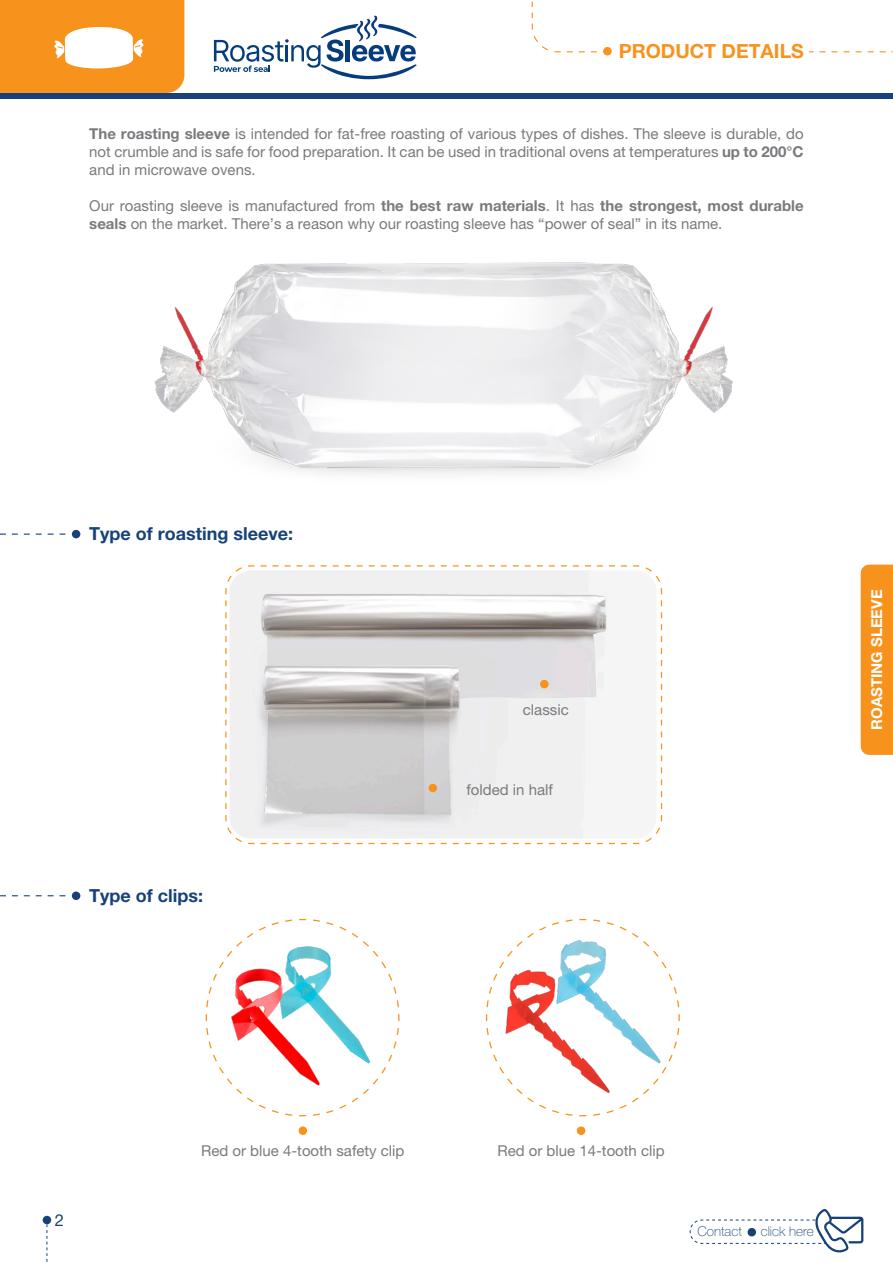
<style>
.page{position:relative;width:893px;height:1263px;background:#fff}
.page>*{position:absolute;margin:0;border:0;box-sizing:border-box;transform-origin:0 0}
.kategoria_2{font:700 19.5px "Helvetica Neue LT Pro";color:#f7931d}
.tytul{font:700 18px "Helvetica Neue LT Pro";color:#174279}
.t1{font:16.5px "Helvetica Neue LT Pro";color:#174279}
.text{font:15px/18px "Helvetica Neue LT Pro";color:#787a7d;text-align:justify}
.t2{font:700 15px "Helvetica Neue LT Pro";color:#fff}
.t3{font:100 13.5px "Helvetica Neue LT Pro";color:#174279}
.s1{font-weight:700}
</style>
<div class="page">
<img style="left:154px;top:262px;width:579px;height:212px">
<div style="left:577px;top:1126px;width:8px;height:9px;background:#f7931d;border-radius:50%"></div>
<div style="left:299px;top:1126px;width:8px;height:9px;background:#f7931d;border-radius:50%"></div>
<img style="left:205px;top:918px;width:195px;height:195px">
<svg style="left:486px;top:918px;width:194px;height:199px"></svg>
<img style="left:490px;top:923px;width:180px;height:180px">
<div style="left:72px;top:891px;width:8px;height:9px;background:#174279;border-radius:50%"></div>
<svg style="left:0;top:895px;width:65px;height:1px"></svg>
<div style="left:72px;top:530px;width:8px;height:8px;background:#174279;border-radius:50%"></div>
<svg style="left:0;top:533px;width:65px;height:2px"></svg>
<svg style="left:225px;top:565px;width:438px;height:280px"></svg>
<div style="left:540px;top:680px;width:9px;height:8px;background:#f7931d;border-radius:50%"></div>
<div style="left:429px;top:784px;width:8px;height:8px;background:#f7931d;border-radius:50%"></div>
<div style="left:43px;top:1216px;width:8px;height:8px;background:#174279;border-radius:50%"></div>
<svg style="left:47px;top:1224px;width:1px;height:38px"></svg>
<svg style="left:531px;top:1px;width:362px;height:52px"></svg>
<svg style="left:214px;top:15px;width:203px;height:64px"></svg>
<svg style="left:0;top:0;width:184px;height:93px"></svg>
<div style="left:861px;top:565px;width:32px;height:190px;background:#f7931d"></div>
<svg style="left:689px;top:1208px;width:175px;height:45px"></svg>
<div style="left:747px;top:1228px;width:9px;height:8px;background:#174279;border-radius:50%"></div>
<div style="left:0;top:93px;width:893px;height:5px;background:#174279"></div>
<div style="left:614px;top:44px;width:195px;height:28px;background:#fff"></div>
<div style="left:603px;top:47px;width:9px;height:8px;background:#f7931d;border-radius:50%"></div>
<p class="kategoria_2" style="left:619px;top:38px;width:187px">PRODUCT DETAILS</p>
<p class="text" style="left:89px;top:125px;width:716px"><span class="s1">The roasting sleeve</span> is intended for fat-free roasting of various types of dishes. The sleeve is durable, do not crumble and is safe for food preparation. It can be used in traditional ovens at temperatures <span class="s1">up to 200°C </span>and in microwave ovens.</p>
<p class="text" style="left:89px;top:197px;width:716px">Our roasting sleeve is manufactured from <span class="s1">the best raw materials</span>. It has <span class="s1">the strongest, most durable seals</span> on the market. There’s a reason why our roasting sleeve has “power of seal” in its name.</p>
<p class="tytul" style="left:89px;top:523px;width:205px">Type of roasting sleeve:</p>
<p class="tytul" style="left:89px;top:884px;width:115px">Type of clips:</p>
<p class="text" style="left:523px;top:700px;width:47px">classic</p>
<p class="text" style="left:467px;top:780px;width:88px">folded in half</p>
<p class="t2" style="left:867px;top:730px;width:142px;rotate:-90deg">ROASTING SLEEVE</p>
<p class="t1" style="left:55px;top:1210px;width:11px">2</p>
<p class="text" style="left:201px;top:1141px;width:205px">Red or blue 4-tooth safety clip</p>
<p class="text" style="left:497px;top:1141px;width:169px">Red or blue 14-tooth clip</p>
<p class="t3" style="left:697px;top:1224px;width:46px">Contact</p>
<p class="t3" style="left:761px;top:1224px;width:55px">click here</p>
</div>
